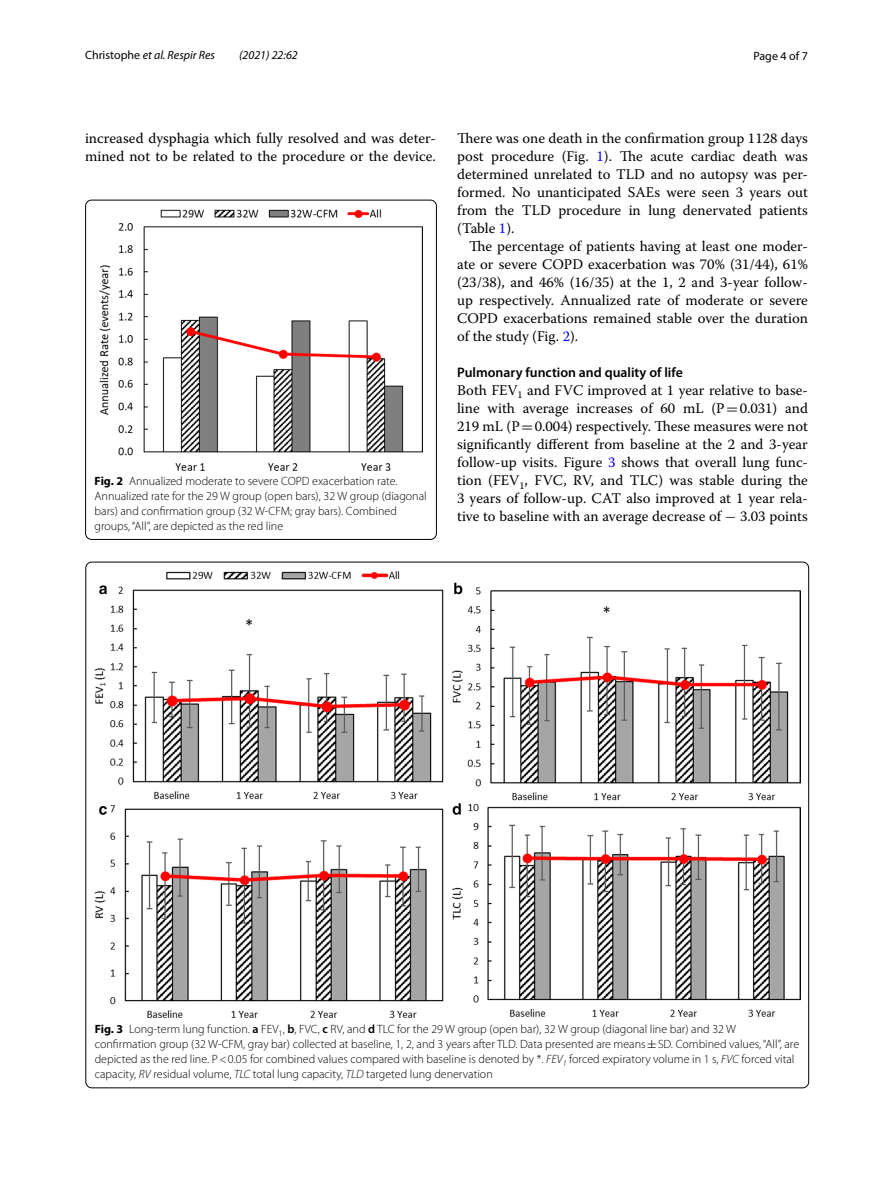
<style>
.page{position:relative;width:893px;height:1187px;background:#fff}
.page>*{position:absolute;margin:0;border:0;box-sizing:border-box;transform-origin:0 0}
.t1{font:14.7px/18px "Warnock Pro";color:#000;text-align:justify}
.t2{font:600 13.8px "Myriad Pro";color:#000}
.t3{font:300 12px/15px "Myriad Pro";color:#000}
.t4{font:italic 12px "Myriad Pro";color:#000}
.t5{font:12px "Myriad Pro";color:#000}
.s1{font-style:normal}
.s2{color:#00f}
.s3{font-family:"MTSY"}
.s4{font-weight:700}
.s5{font-weight:600}
.s6{font-family:"MTSY";font-weight:400}
.s7{font-style:italic}
</style>
<div class="page">
<img style="left:99px;top:209px;width:324px;height:261px">
<div style="left:85px;top:200px;width:352px;height:339px;border:1px solid #000;border-radius:6px"></div>
<img style="left:94px;top:571px;width:706px;height:446px">
<p class="t4" style="left:85px;top:48px;width:132px"><span class="s1">Christophe</span> et al. Respir Res</p>
<p class="t4" style="left:239px;top:48px;width:60px">(2021) 22:62</p>
<p class="t5" style="left:753px;top:48px;width:56px">Page 4 of 7</p>
<p class="t1" style="left:85px;top:128px;width:352px">increased dysphagia which fully resolved and was deter&shy;mined not to be related to the procedure or the device.</p>
<p class="t1" style="left:457px;top:128px;width:352px">There was one death in the confirmation group 1128 days post procedure (Fig. <span class="s2">1</span>). The acute cardiac death was determined unrelated to TLD and no autopsy was per&shy;formed. No unanticipated SAEs were seen 3 years out from the TLD procedure in lung denervated patients (Table <span class="s2">1</span>).</p>
<p class="t1" style="left:457px;top:236px;width:352px;text-indent:12px">The percentage of patients having at least one moder&shy;ate or severe COPD exacerbation was 70% (31/44), 61% (23/38), and 46% (16/35) at the 1, 2 and 3-year follow&shy;up respectively. Annualized rate of moderate or severe COPD exacerbations remained stable over the duration of the study (Fig. <span class="s2">2</span>).</p>
<p class="t2" style="left:457px;top:363px;width:227px">Pulmonary function and quality of life</p>
<p class="t1" style="left:457px;top:380px;width:352px">Both FEV<sub>1</sub> and FVC improved at 1 year relative to base&shy;line with average increases of 60 mL (P<span class="s3">=</span>0.031) and 219 mL (P<span class="s3">=</span>0.004) respectively. These measures were not significantly different from baseline at the 2 and 3-year follow-up visits. Figure <span class="s2">3</span> shows that overall lung func&shy;tion (FEV<sub>1</sub>, FVC, RV, and TLC) was stable during the 3 years of follow-up. CAT also improved at 1 year rela&shy;tive to baseline with an average decrease of <span class="s3">−</span> 3.03 points</p>
<p class="t3" style="left:95px;top:474px;width:334px"><span class="s4">Fig. 2</span> Annualized moderate to severe COPD exacerbation rate.<br>Annualized rate for the 29 W group (open bars), 32 W group (diagonal bars) and confirmation group (32 W-CFM; gray bars). Combined groups, “All”, are depicted as the red line</p>
<p class="t3" style="left:95px;top:1021px;width:706px"><span class="s4">Fig. 3</span> Long-term lung function. <span class="s5">a</span> FEV<sub>1</sub>, <span class="s5">b</span>, FVC, <span class="s5">c</span> RV, and <span class="s5">d</span> TLC for the 29 W group (open bar), 32 W group (diagonal line bar) and 32 W confirmation group (32 W-CFM, gray bar) collected at baseline, 1, 2, and 3 years after TLD. Data presented are means<span class="s6">±</span>SD. Combined values, “All”, are depicted as the red line. P&lt;0.05 for combined values compared with baseline is denoted by *. <span class="s7">FEV</span><sub>1</sub> forced expiratory volume in 1 s, <span class="s7">FVC</span> forced vital capacity, <span class="s7">RV</span> residual volume, <span class="s7">TLC</span> total lung capacity, <span class="s7">TLD</span> targeted lung denervation</p>
</div>
